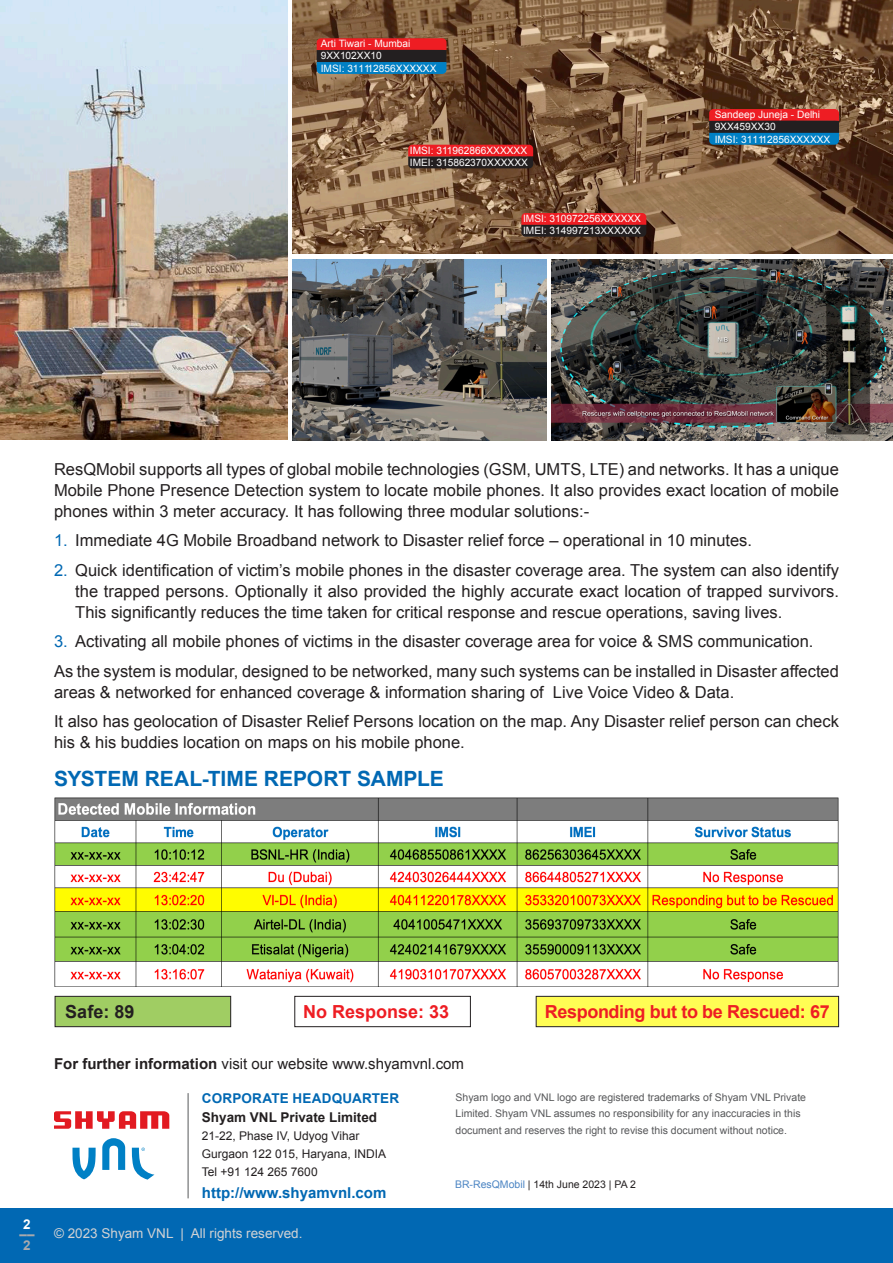
<style>
.page{position:relative;width:893px;height:1263px;background:#fff}
.page>*{position:absolute;margin:0;border:0;box-sizing:border-box;transform-origin:0 0}
.Body_Text{font:700 21px "Arial";color:#0168b3}
.Body_Text-2{font:700 18px "Arial";letter-spacing:-.02em;color:#ee1d23}
.Body_Text-3{font:700 18px "Arial";color:#ee1d23}
.Body_Text-4{font:700 18px "Arial";color:#231f20}
.Body_Text-5{font:16.5px/21px "Arial";color:#231f20;text-align:justify}
.Body_Text-6{font:15px "Arial";color:#231f20}
.t1{font:700 15px "Arial";color:#0168b3}
.t2{font:13.5px "Arial";color:#d1d2d4}
.t3{font:700 13.5px "Arial";color:#231f20}
.t4{font:700 13.5px "Arial";letter-spacing:.015em;color:#0168b3}
.t5{font:700 13.5px/10.5px "Arial";color:#a8a9ad}
.t6{font:700 13.5px "Arial";color:#fff}
.t7{font:12px/18px "Arial";color:#231f20}
.t8{font:10.5px/16.5px "Arial";color:#57585a}
.t9{font:10.5px "Arial";color:#231f20}
.t10{font:10.2px/12.1px "Arial";color:#fff}
.s1{color:#0168b3}
.s2{font-weight:700}
.s3{color:#4c85c3}
</style>
<div class="page">
<div style="left:0;top:1209px;width:893px;height:54px;background:#0168b3"></div>
<hr style="left:188px;top:1093px;width:1px;height:105px;background:#57585a">
<svg style="left:72px;top:1148px;width:24px;height:31px"></svg>
<svg style="left:102px;top:1138px;width:23px;height:32px"></svg>
<svg style="left:132px;top:1147px;width:22px;height:32px"></svg>
<svg style="left:54px;top:1111px;width:115px;height:18px"></svg>
<div style="left:55px;top:996px;width:176px;height:31px;background:#a0cd63;border:1px solid #231f20"></div>
<div style="left:294px;top:996px;width:177px;height:31px;border:1px solid #231f20"></div>
<div style="left:536px;top:996px;width:303px;height:31px;background:#fffd54;border:1px solid #231f20"></div>
<img style="left:0;top:0;width:287px;height:439px">
<img style="left:552px;top:259px;width:341px;height:181px">
<img style="left:293px;top:259px;width:254px;height:181px">
<img style="left:54px;top:797px;width:785px;height:190px">
<img style="left:293px;top:0;width:600px;height:254px">
<svg style="left:709px;top:109px;width:131px;height:36px"></svg>
<svg style="left:317px;top:38px;width:130px;height:36px"></svg>
<svg style="left:408px;top:145px;width:125px;height:23px"></svg>
<svg style="left:521px;top:213px;width:125px;height:24px"></svg>
<p class="t10" style="left:321px;top:38px;width:117px">Arti Tiwari - Mumbai<br>9XX102XX10<br>IMSI: 311112856XXXXXX</p>
<p class="t10" style="left:410px;top:144px;width:119px">IMSI: 311962866XXXXXX<br>IMEI: 315862370XXXXXX</p>
<p class="t10" style="left:523px;top:213px;width:119px">IMSI: 310972256XXXXXX<br>IMEI: 314997213XXXXXX</p>
<p class="t10" style="left:715px;top:109px;width:117px">Sandeep Juneja - Delhi<br>9XX459XX30<br>IMSI: 311112856XXXXXX</p>
<p class="Body_Text-5" style="left:54px;top:458px;width:786px">ResQMobil supports all types of global mobile technologies (GSM, UMTS, LTE) and networks. It has a unique Mobile Phone Presence Detection system to locate mobile phones. It also provides exact location of mobile phones within 3 meter accuracy. It has following three modular solutions:-</p>
<p class="Body_Text-5" style="left:54px;top:530px;width:700px"><span class="s1">1.</span> Immediate 4G Mobile Broadband network to Disaster relief force – operational in 10 minutes.</p>
<p class="Body_Text-5" style="left:75px;top:559px;width:765px;text-indent:-21px"><span class="s1">2.</span> Quick identification of victim’s mobile phones in the disaster coverage area. The system can also identify the trapped persons. Optionally it also provided the highly accurate exact location of trapped survivors.<br>This significantly reduces the time taken for critical response and rescue operations, saving lives.</p>
<p class="Body_Text-5" style="left:54px;top:631px;width:761px"><span class="s1">3.</span> Activating all mobile phones of victims in the disaster coverage area for voice &amp; SMS communication.</p>
<p class="Body_Text-5" style="left:54px;top:660px;width:786px">As the system is modular, designed to be networked, many such systems can be installed in Disaster affected areas &amp; networked for enhanced coverage &amp; information sharing of Live Voice Video &amp; Data.</p>
<p class="Body_Text-5" style="left:54px;top:711px;width:786px">It also has geolocation of Disaster Relief Persons location on the map. Any Disaster relief person can check his &amp; his buddies location on maps on his mobile phone.</p>
<p class="Body_Text" style="left:54px;top:765px;width:391px">SYSTEM REAL-TIME REPORT SAMPLE</p>
<p class="t6" style="left:23px;top:1215px;width:9px">2</p>
<p class="t5" style="left:19px;top:1230px;width:17px">––<br>2</p>
<p class="Body_Text-4" style="left:65px;top:1000px;width:71px">Safe: 89</p>
<p class="Body_Text-3" style="left:303px;top:1000px;width:148px">No Response: 33</p>
<p class="Body_Text-2" style="left:545px;top:1000px;width:286px">Responding but to be Rescued: 67</p>
<p class="Body_Text-6" style="left:54px;top:1054px;width:412px"><span class="s2">For further information</span> visit our website www.shyamvnl.com</p>
<p class="t4" style="left:202px;top:1089px;width:199px">CORPORATE HEADQUARTER</p>
<p class="t3" style="left:202px;top:1108px;width:177px">Shyam VNL Private Limited</p>
<p class="t7" style="left:202px;top:1127px;width:186px">21-22, Phase IV, Udyog Vihar<br>Gurgaon 122 015, Haryana, INDIA<br>Tel +91 124 265 7600</p>
<p class="t1" style="left:202px;top:1182px;width:186px">http://www.shyamvnl.com</p>
<p class="t2" style="left:54px;top:1224px;width:250px">© 2023 Shyam VNL | All rights reserved.</p>
<p class="t8" style="left:455px;top:1089px;width:352px">Shyam logo and VNL logo are registered trademarks of Shyam VNL Private<br>Limited. Shyam VNL assumes no responsibility for any inaccuracies in this document and reserves the right to revise this document without notice.</p>
<p class="t9" style="left:455px;top:1177px;width:182px"><span class="s3">BR-ResQMobil</span> | 14th June 2023 | PA 2</p>
</div>
